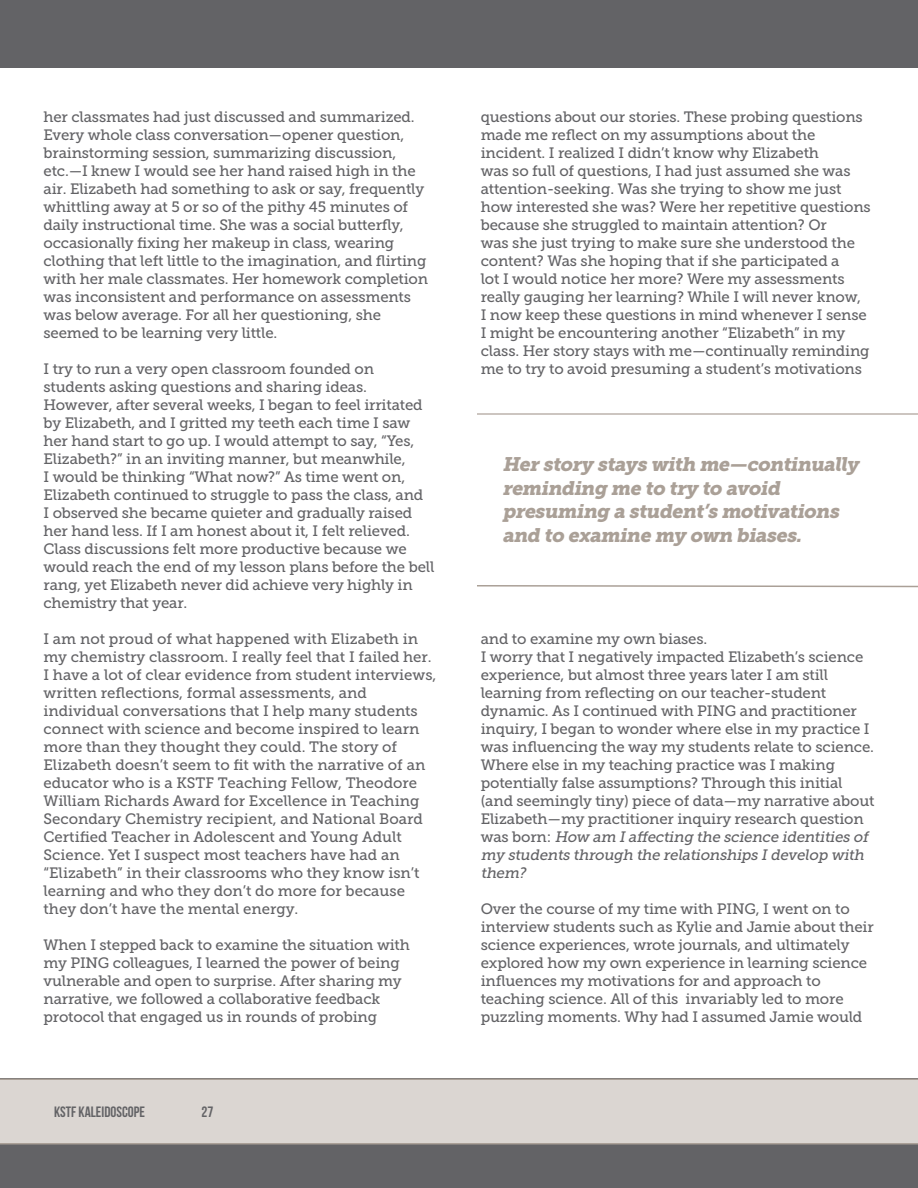
<style>
.page{position:relative;width:918px;height:1188px;background:#fff}
.page>*{position:absolute;margin:0;border:0;box-sizing:border-box;transform-origin:0 0}
.t1{font:italic 19.5px/23.4px "Museo Slab 900";color:#aaa097}
.t2{font:15px/18px "Museo Slab 500";letter-spacing:-.01em;color:#636366}
.t3{font:15px "Bebas Neue";color:#636366}
.s1{font-style:italic}
</style>
<div class="page">
<div style="left:0;top:1078px;width:918px;height:110px;background:#636366"></div>
<div style="left:0;top:1078px;width:918px;height:66px;background:#dbd6d2"></div>
<div style="left:0;top:0;width:918px;height:68px;background:#636366"></div>
<hr style="left:477px;top:413px;width:441px;height:2px;background:#bcb3ac">
<svg style="left:477px;top:585px;width:441px;height:3px"></svg>
<p class="t2" style="left:43px;top:108px;width:386px">her classmates had just discussed and summarized.<br>Every whole class conversation—opener question, brainstorming session, summarizing discussion, etc.—I knew I would see her hand raised high in the air. Elizabeth had something to ask or say, frequently whittling away at 5 or so of the pithy 45 minutes of daily instructional time. She was a social butterfly, occasionally fixing her makeup in class, wearing clothing that left little to the imagination, and flirting with her male classmates. Her homework completion was inconsistent and performance on assessments was below average. For all her questioning, she seemed to be learning very little.</p>
<p class="t2" style="left:43px;top:360px;width:392px">I try to run a very open classroom founded on students asking questions and sharing ideas.<br>However, after several weeks, I began to feel irritated by Elizabeth, and I gritted my teeth each time I saw her hand start to go up. I would attempt to say, “Yes, Elizabeth?” in an inviting manner, but meanwhile,<br>I would be thinking “What now?” As time went on, Elizabeth continued to struggle to pass the class, and<br>I observed she became quieter and gradually raised her hand less. If I am honest about it, I felt relieved.<br>Class discussions felt more productive because we would reach the end of my lesson plans before the bell rang, yet Elizabeth never did achieve very highly in chemistry that year.</p>
<p class="t2" style="left:43px;top:630px;width:395px">I am not proud of what happened with Elizabeth in my chemistry classroom. I really feel that I failed her.<br>I have a lot of clear evidence from student interviews, written reflections, formal assessments, and individual conversations that I help many students connect with science and become inspired to learn more than they thought they could. The story of Elizabeth doesn’t seem to fit with the narrative of an educator who is a KSTF Teaching Fellow, Theodore William Richards Award for Excellence in Teaching Secondary Chemistry recipient, and National Board Certified Teacher in Adolescent and Young Adult Science. Yet I suspect most teachers have had an “Elizabeth” in their classrooms who they know isn’t learning and who they don’t do more for because they don’t have the mental energy.</p>
<p class="t2" style="left:43px;top:936px;width:368px">When I stepped back to examine the situation with my PING colleagues, I learned the power of being vulnerable and open to surprise. After sharing my narrative, we followed a collaborative feedback protocol that engaged us in rounds of probing</p>
<p class="t3" style="left:54px;top:1104px;width:92px">KSTF KALEIDOSCOPE</p>
<p class="t3" style="left:202px;top:1104px;width:13px">27</p>
<p class="t2" style="left:481px;top:108px;width:392px">questions about our stories. These probing questions made me reflect on my assumptions about the incident. I realized I didn’t know why Elizabeth<br>was so full of questions, I had just assumed she was attention-seeking. Was she trying to show me just how interested she was? Were her repetitive questions because she struggled to maintain attention? Or<br>was she just trying to make sure she understood the content? Was she hoping that if she participated a<br>lot I would notice her more? Were my assessments really gauging her learning? While I will never know,<br>I now keep these questions in mind whenever I sense I might be encountering another “Elizabeth” in my class. Her story stays with me—continually reminding me to try to avoid presuming a student’s motivations</p>
<h1 class="t1" style="left:502px;top:453px;width:362px">Her story stays with me—continually reminding me to try to avoid presuming a student’s motivations and to examine my own biases.</h1>
<p class="t2" style="left:481px;top:630px;width:395px">and to examine my own biases.<br>I worry that I negatively impacted Elizabeth’s science experience, but almost three years later I am still learning from reflecting on our teacher-student dynamic. As I continued with PING and practitioner inquiry, I began to wonder where else in my practice I was influencing the way my students relate to science.<br>Where else in my teaching practice was I making potentially false assumptions? Through this initial (and seemingly tiny) piece of data—my narrative about Elizabeth—my practitioner inquiry research question w a s b o r n : <span class="s1">How am Iaffecting the science identities of my students through the relationships Idevelop with them?</span></p>
<p class="t2" style="left:481px;top:900px;width:395px">Over the course of my time with PING, I went on to interview students such as Kylie and Jamie about their science experiences, wrote journals, and ultimately explored how my own experience in learning science influences my motivations for and approach to teaching science. All of this invariably led to more puzzling moments. Why had I assumed Jamie would</p>
</div>
